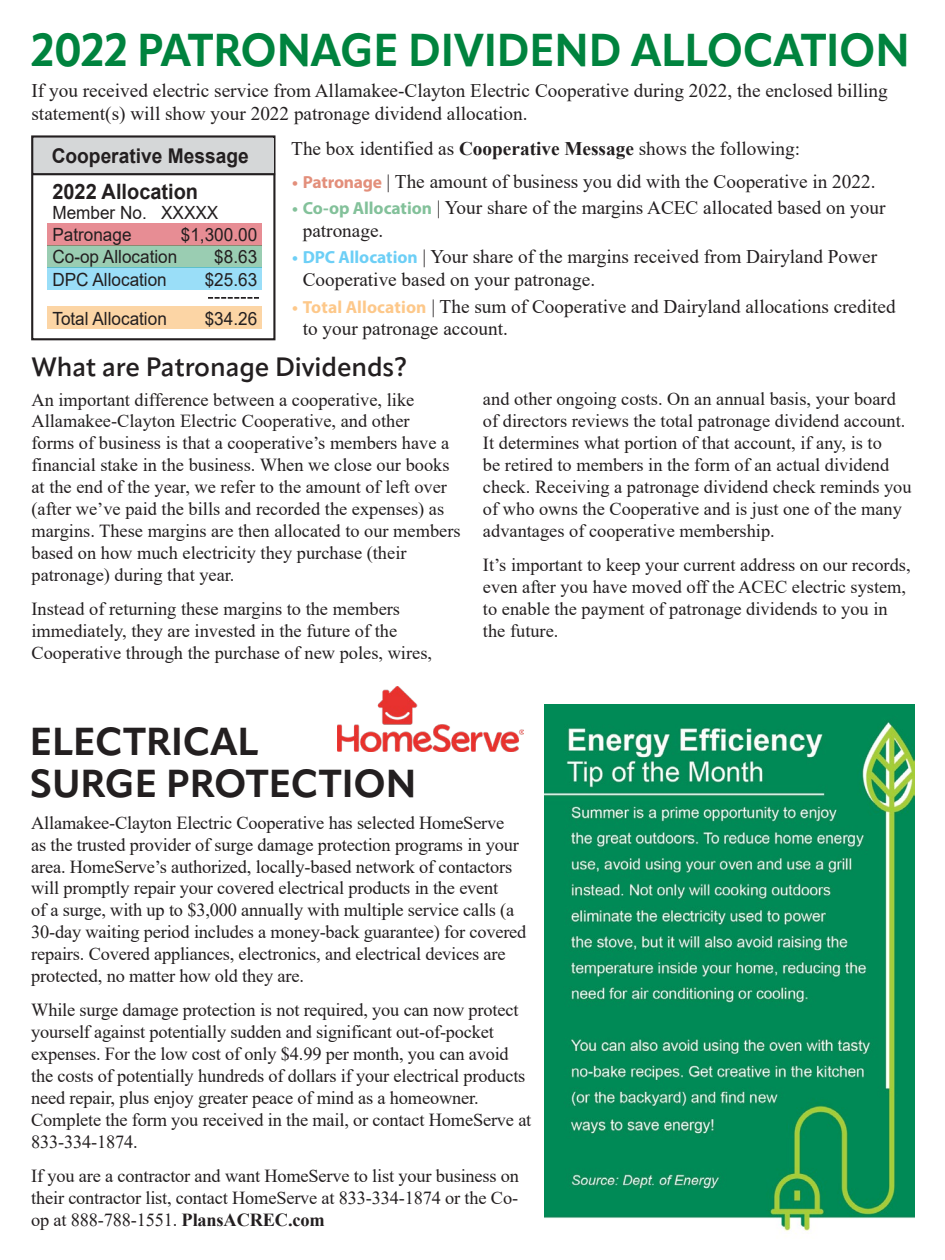
<style>
.page{position:relative;width:945px;height:1260px;background:#fff}
.page>*{position:absolute;margin:0;border:0;box-sizing:border-box;transform-origin:0 0}
.t1{font:700 45.5px "Apparat";letter-spacing:-.005em;color:#00833e;scale:.95 1}
.t2{font:700 38.5px/42px "Apparat";color:#231f20}
.t3{font:600 26.25px "Apparat";letter-spacing:-.005em;color:#231f20}
.t4{font:700 21.18px "Arial";color:#231f20;scale:.94 1}
.t5{font:700 20.3px "Arial";color:#231f20;scale:.94 1}
.t6{font:19.25px/22.8px "Times New Roman";color:#231f20}
.t7{font:18.38px/21.9px "Times New Roman";color:#231f20}
.t8{font:18.2px/22.1px "Arial";color:#231f20;scale:.94 1}
.s1{font-weight:700}
.s2{font-family:"Myriad Pro";font-weight:700;font-size:17.5px;color:#e38f7b}
.s3{font-family:"Myriad Pro";font-weight:700;font-size:17.5px;color:#83c19a}
.s4{font-family:"Myriad Pro";font-weight:700;font-size:17.5px;color:#6dcff6}
.s5{font-family:"Myriad Pro";font-weight:700;font-size:17.5px;color:#fdc88a}
</style>
<div class="page">
<div style="left:31px;top:135px;width:244px;height:205px;border:2px solid #231f20"></div>
<div style="left:47px;top:224px;width:215px;height:22px;background:#e78d94"></div>
<div style="left:47px;top:246px;width:215px;height:22px;background:#9acdb2"></div>
<div style="left:47px;top:268px;width:215px;height:22px;background:#9adef8"></div>
<svg style="left:208px;top:297px;width:51px;height:2px"></svg>
<div style="left:47px;top:307px;width:214px;height:22px;background:#fcd5a5"></div>
<div style="left:34px;top:138px;width:240px;height:36px;background:#d5d7d8"></div>
<hr style="left:33px;top:173px;width:242px;height:2px;background:#231f20">
<img style="left:337px;top:687px;width:186px;height:65px">
<img style="left:545px;top:705px;width:369px;height:526px">
<h1 class="t1" style="left:32px;top:22px;width:926px">2022 PATRONAGE DIVIDEND ALLOCATION</h1>
<p class="t6" style="left:32px;top:78px;width:858px">If you received electric service from Allamakee-Clayton Electric Cooperative during 2022, the enclosed billing statement(s) will show your 2022 patronage dividend allocation.</p>
<p class="t6" style="left:291px;top:137px;width:510px">The box identified as <span class="s1">Cooperative Message</span> shows the following:</p>
<p class="t6" style="left:292px;top:169px;width:585px"><span class="s2">• Patronage</span> | The amount of business you did with the Cooperative in 2022.</p>
<p class="t6" style="left:303px;top:196px;width:584px;text-indent:-10px"><span class="s3">• Co-op Allocation</span> | Your share of the margins ACEC allocated based on your patronage.</p>
<p class="t6" style="left:303px;top:245px;width:576px;text-indent:-11px"><span class="s4">• DPC Allocation</span> | Your share of the margins received from Dairyland Power<br>Cooperative based on your patronage.</p>
<p class="t6" style="left:303px;top:294px;width:594px;text-indent:-11px"><span class="s5">• Total Allocation</span> | The sum of Cooperative and Dairyland allocations credited to your patronage account.</p>
<p class="t5" style="left:52px;top:141px;width:211px">Cooperative Message</p>
<p class="t4" style="left:52px;top:177px;width:157px">2022 Allocation</p>
<p class="t8" style="left:52px;top:202px;width:178px">Member No. XXXXX<br>Patronage</p>
<p class="t8" style="left:181px;top:224px;width:83px">$1,300.00</p>
<p class="t8" style="left:52px;top:245px;width:134px">Co-op Allocation</p>
<p class="t8" style="left:214px;top:245px;width:47px">$8.63</p>
<p class="t8" style="left:52px;top:268px;width:123px">DPC Allocation</p>
<p class="t8" style="left:205px;top:268px;width:57px">$25.63</p>
<p class="t8" style="left:52px;top:307px;width:123px">Total Allocation</p>
<p class="t8" style="left:205px;top:307px;width:57px">$34.26</p>
<h3 class="t3" style="left:32px;top:351px;width:377px">What are Patronage Dividends?</h3>
<p class="t7" style="left:32px;top:388px;width:431px">An important difference between a cooperative, like Allamakee-Clayton Electric Cooperative, and other<br>forms of business is that a cooperative’s members have a financial stake in the business. When we close our books at the end of the year, we refer to the amount of left over (after we’ve paid the bills and recorded the expenses) as margins. These margins are then allocated to our members based on how much electricity they purchase (their patronage) during that year.</p>
<p class="t7" style="left:32px;top:597px;width:402px">Instead of returning these margins to the members immediately, they are invested in the future of the<br>Cooperative through the purchase of new poles, wires,</p>
<p class="t7" style="left:483px;top:388px;width:430px">and other ongoing costs. On an annual basis, your board of directors reviews the total patronage dividend account.<br>It determines what portion of that account, if any, is to<br>be retired to members in the form of an actual dividend check. Receiving a patronage dividend check reminds you of who owns the Cooperative and is just one of the many advantages of cooperative membership.</p>
<p class="t7" style="left:483px;top:553px;width:429px">It’s important to keep your current address on our records, even after you have moved off the ACEC electric system, to enable the payment of patronage dividends to you in the future.</p>
<h2 class="t2" style="left:30px;top:721px;width:388px">ELECTRICAL<br>SURGE PROTECTION</h2>
<p class="t7" style="left:31px;top:811px;width:497px">Allamakee-Clayton Electric Cooperative has selected HomeServe<br>as the trusted provider of surge damage protection programs in your area. HomeServe’s authorized, locally-based network of contactors will promptly repair your covered electrical products in the event<br>of a surge, with up to $3,000 annually with multiple service calls (a 30-day waiting period includes a money-back guarantee) for covered repairs. Covered appliances, electronics, and electrical devices are protected, no matter how old they are.</p>
<p class="t7" style="left:31px;top:999px;width:502px">While surge damage protection is not required, you can now protect yourself against potentially sudden and significant out-of-pocket expenses. For the low cost of only $4.99 per month, you can avoid the costs of potentially hundreds of dollars if your electrical products need repair, plus enjoy greater peace of mind as a homeowner.<br>Complete the form you received in the mail, or contact HomeServe at 833-334-1874.</p>
<p class="t7" style="left:31px;top:1164px;width:489px;text-align:justify">If you are a contractor and want HomeServe to list your business on their contractor list, contact HomeServe at 833-334-1874 or the Co&shy;op at 888-788-1551. <span class="s1">PlansACREC.com</span></p>
</div>
